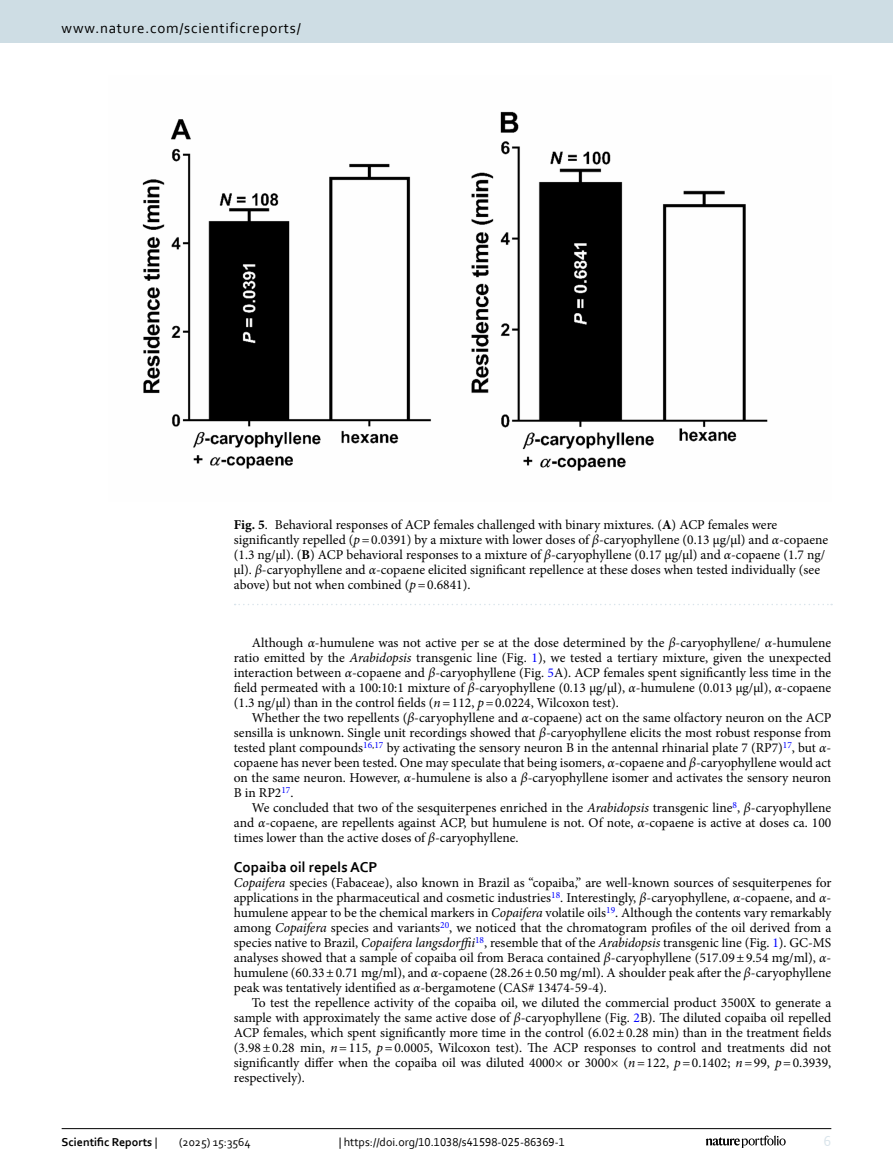
<style>
.page{position:relative;width:893px;height:1174px;background:#fff}
.page>*{position:absolute;margin:0;border:0;box-sizing:border-box;transform-origin:0 0}
.t1{font:15px "Corbel";letter-spacing:.05em;color:#000}
.Head_2{font:700 15px "Corbel";color:#000}
.t2{font:15px "Corbel";color:#d9e4eb}
.Body_Text_Indent{font:13.5px/15px "Minion Pro";color:#000;text-align:justify}
.Body_Text{font:13.5px/15px "Minion Pro";color:#000;text-align:justify}
.Figure_Caption{font:13.5px/15px "Minion Pro";color:#000}
.t3{font:12px "Corbel";color:#000}
.t4{font:700 12px "Corbel";color:#000}
.s1{font-weight:700}
.s2{font-style:italic}
.s3{color:#00f}
.s4{font-weight:400}
</style>
<div class="page">
<img style="left:142px;top:111px;width:626px;height:360px">
<svg style="left:235px;top:604px;width:597px;height:1px"></svg>
<hr style="left:62px;top:1128px;width:769px;height:1px;background:#000">
<svg style="left:706px;top:1135px;width:80px;height:12px"></svg>
<div style="left:0;top:0;width:893px;height:43px;background:#cedde4"></div>
<p class="t1" style="left:62px;top:18px;width:241px">www.nature.com/scientificreports/</p>
<p class="Figure_Caption" style="left:234px;top:517px;width:596px"><span class="s1">Fig. 5</span>. Behavioral responses of ACP females challenged with binary mixtures. (<span class="s1">A</span>) ACP females were significantly repelled (<span class="s2">p</span>=0.0391) by a mixture with lower doses of <span class="s2">β</span>-caryophyllene (0.13 µg/µl) and <span class="s2">α</span>-copaene (1.3 ng/µl). (<span class="s1">B</span>) ACP behavioral responses to a mixture of <span class="s2">β</span>-caryophyllene (0.17 µg/µl) and <span class="s2">α</span>-copaene (1.7 ng/ µl). <span class="s2">β</span>-caryophyllene and <span class="s2">α</span>-copaene elicited significant repellence at these doses when tested individually (see above) but not when combined (<span class="s2">p</span>=0.6841).</p>
<p class="Body_Text_Indent" style="left:234px;top:635px;width:599px;text-indent:18px">Although <span class="s2">α</span>-humulene was not active per se at the dose determined by the <span class="s2">β</span>-caryophyllene/ <span class="s2">α</span>-humulene ratio emitted by the <span class="s2">Arabidopsis</span> transgenic line (Fig. <span class="s3">1</span>), we tested a tertiary mixture, given the unexpected interaction between <span class="s2">α</span>-copaene and <span class="s2">β</span>-caryophyllene (Fig. <span class="s3">5</span>A). ACP females spent significantly less time in the field permeated with a 100:10:1 mixture of <span class="s2">β</span>-caryophyllene (0.13 µg/µl), <span class="s2">α</span>-humulene (0.013 µg/µl), <span class="s2">α</span>-copaene (1.3 ng/µl) than in the control fields (<span class="s2">n</span>=112, <span class="s2">p</span>=0.0224, Wilcoxon test).</p>
<p class="Body_Text_Indent" style="left:234px;top:710px;width:599px;text-indent:18px">Whether the two repellents (<span class="s2">β</span>-caryophyllene and <span class="s2">α</span>-copaene) act on the same olfactory neuron on the ACP sensilla is unknown. Single unit recordings showed that <span class="s2">β</span>-caryophyllene elicits the most robust response from tested plant compounds<sup>16</sup><sup>,</sup><sup>17</sup> by activating the sensory neuron B in the antennal rhinarial plate 7 (RP7)<sup>17</sup>, but <span class="s2">α&shy;</span>copaene has never been tested. One may speculate that being isomers, <span class="s2">α</span>-copaene and <span class="s2">β</span>-caryophyllene would act on the same neuron. However, <span class="s2">α</span>-humulene is also a <span class="s2">β</span>-caryophyllene isomer and activates the sensory neuron B in RP2<sup>17</sup>.</p>
<p class="Body_Text_Indent" style="left:234px;top:800px;width:599px;text-indent:18px">We concluded that two of the sesquiterpenes enriched in the <span class="s2">Arabidopsis</span> transgenic line<sup>8</sup>, <span class="s2">β</span>-caryophyllene and <span class="s2">α</span>-copaene, are repellents against ACP, but humulene is not. Of note, <span class="s2">α</span>-copaene is active at doses ca. 100 times lower than the active doses of <span class="s2">β</span>-caryophyllene.</p>
<p class="Head_2" style="left:234px;top:858px;width:145px">Copaiba oil repels ACP</p>
<p class="Body_Text" style="left:234px;top:875px;width:599px"><span class="s2">Copaifera</span> species (Fabaceae), also known in Brazil as “copaiba,” are well-known sources of sesquiterpenes for applications in the pharmaceutical and cosmetic industries<sup>18</sup>. Interestingly, <span class="s2">β</span>-caryophyllene, <span class="s2">α</span>-copaene, and <span class="s2">α&shy;</span>humulene appear to be the chemical markers in <span class="s2">Copaifera</span> volatile oils<sup>19</sup>. Although the contents vary remarkably among <span class="s2">Copaifera</span> species and variants<sup>20</sup>, we noticed that the chromatogram profiles of the oil derived from a species native to Brazil, <span class="s2">Copaifera langsdorffii</span><sup>18</sup>, resemble that of the <span class="s2">Arabidopsis</span> transgenic line (Fig. <span class="s3">1</span>). GC-MS analyses showed that a sample of copaiba oil from Beraca contained <span class="s2">β</span>-caryophyllene (517.09±9.54 mg/ml), <span class="s2">α&shy;</span>humulene (60.33±0.71 mg/ml), and <span class="s2">α</span>-copaene (28.26±0.50 mg/ml). A shoulder peak after the <span class="s2">β</span>-caryophyllene peak was tentatively identified as <span class="s2">α</span>-bergamotene (CAS# 13474-59-4).</p>
<p class="Body_Text_Indent" style="left:234px;top:995px;width:599px;text-indent:18px">To test the repellence activity of the copaiba oil, we diluted the commercial product 3500X to generate a sample with approximately the same active dose of <span class="s2">β</span>-caryophyllene (Fig. <span class="s3">2</span>B). The diluted copaiba oil repelled ACP females, which spent significantly more time in the control (6.02±0.28 min) than in the treatment fields (3.98±0.28 min, <span class="s2">n</span>=115, <span class="s2">p</span>=0.0005, Wilcoxon test). The ACP responses to control and treatments did not significantly differ when the copaiba oil was diluted 4000× or 3000× (<span class="s2">n</span>=122, <span class="s2">p</span>=0.1402; <span class="s2">n</span>=99, <span class="s2">p</span>=0.3939, respectively).</p>
<p class="t4" style="left:62px;top:1134px;width:97px">Scientific Reports <span class="s4">|</span></p>
<p class="t3" style="left:179px;top:1134px;width:73px">(2025) 15:3564</p>
<p class="t3" style="left:339px;top:1134px;width:228px">| https://doi.org/10.1038/s41598-025-86369-1</p>
<p class="t2" style="left:824px;top:1132px;width:9px">6</p>
</div>
